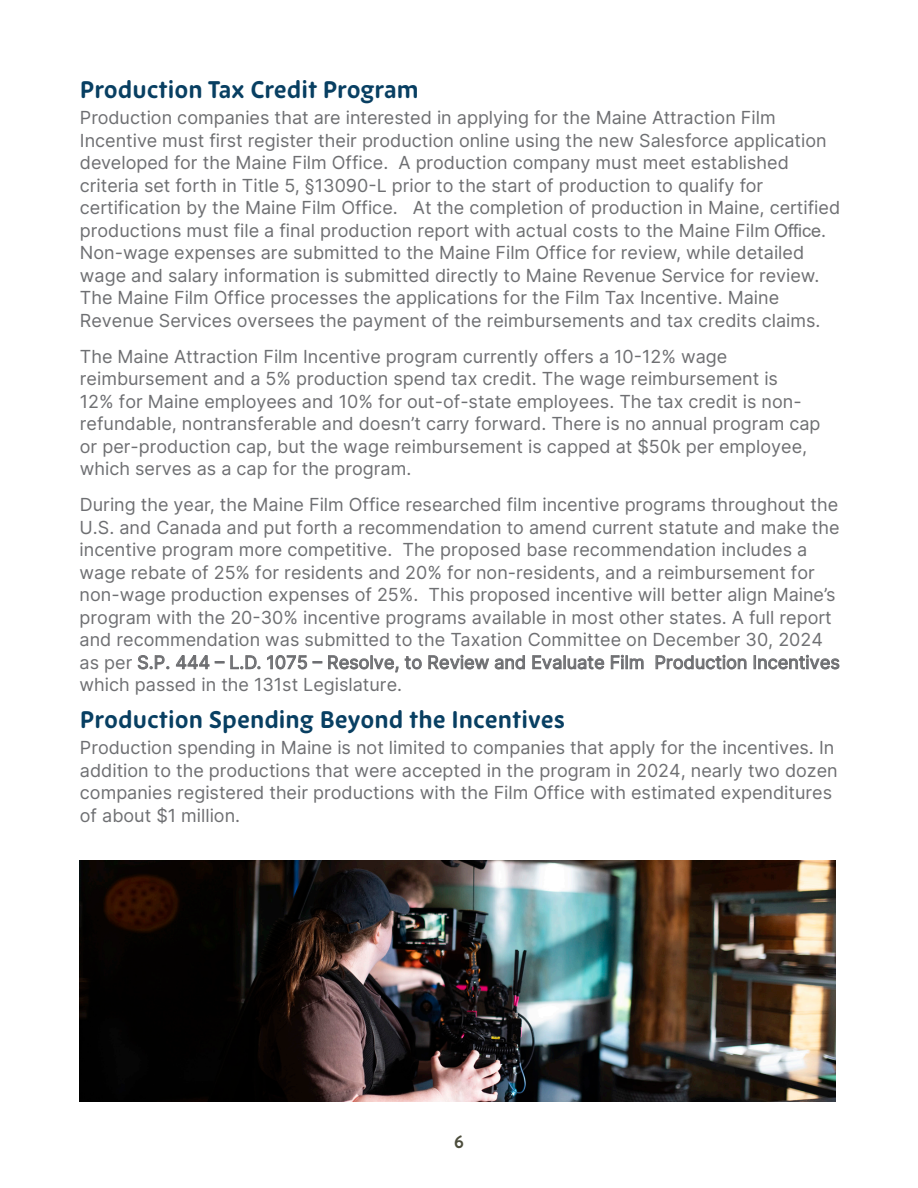
<style>
.page{position:relative;width:918px;height:1188px;background:#fff}
.page>*{position:absolute;margin:0;border:0;box-sizing:border-box;transform-origin:0 0}
.t1{font:700 24px "New Zen";color:#083f62}
.t2{font:18px/22.5px "Inter";color:#6e6f72}
.t3{font:700 18px "Brandon Grotesque";color:#4c4d3c}
.s1{font-family:"Arial"}
</style>
<div class="page">
<img style="left:80px;top:861px;width:756px;height:241px">
<p class="t1" style="left:80px;top:75px;width:340px">Production Tax Credit Program</p>
<p class="t2" style="left:80px;top:106px;width:762px">Production companies that are interested in applying for the Maine Attraction Film Incentive must first register their production online using the new Salesforce application developed for the Maine Film Office. A production company must meet established criteria set forth in Title 5, §13090-L prior to the start of production to qualify for certification by the Maine Film Office. At the completion of production in Maine, certified productions must file a final production report with actual costs to the Maine Film <span class="s1">Office</span>.<br>Non-wage expenses are submitted to the Maine Film Office for review, while detailed wage and salary information is submitted directly to Maine Revenue Service for review.<br>The Maine Film Office processes the applications for the Film Tax Incentive. Maine Revenue Services oversees the payment of the reimbursements and tax credits claims.</p>
<p class="t2" style="left:80px;top:345px;width:742px">The Maine Attraction Film Incentive program currently offers a 10-12% wage reimbursement and a 5% production spend tax credit. The wage reimbursement is<br>12% for Maine employees and 10% for out-of-state employees. The tax credit is non&shy;refundable, nontransferable and doesn’t carry forward. There is no annual program cap or per-production cap, but the wage reimbursement is capped at $50k per employee, which serves as a cap for the program.</p>
<p class="t2" style="left:80px;top:493px;width:762px">During the year, the Maine Film Office researched film incentive programs throughout the U.S. and Canada and put forth a recommendation to amend current statute and make the incentive program more competitive. The proposed base recommendation includes a wage rebate of 25% for residents and 20% for non-residents, and a reimbursement for non-wage production expenses of 25%. This proposed incentive will better align Maine’s program with the 20-30% incentive programs available in most other states. A full report and recommendation was submitted to the Taxation Committee on December 30, 2024 as per S.P. 444 – L.D. 1075 – Resolve, to Review and Evaluate Film Production Incentives which passed in the 131st Legislature.</p>
<p class="t1" style="left:80px;top:705px;width:487px">Production Spending Beyond the Incentives</p>
<p class="t2" style="left:80px;top:736px;width:759px">Production spending in Maine is not limited to companies that apply for the incentives. In addition to the productions that were accepted in the program in 2024, nearly two dozen companies registered their productions with the Film Office with estimated expenditures of about $1 million.</p>
<p class="t3" style="left:454px;top:1129px;width:11px">6</p>
</div>
